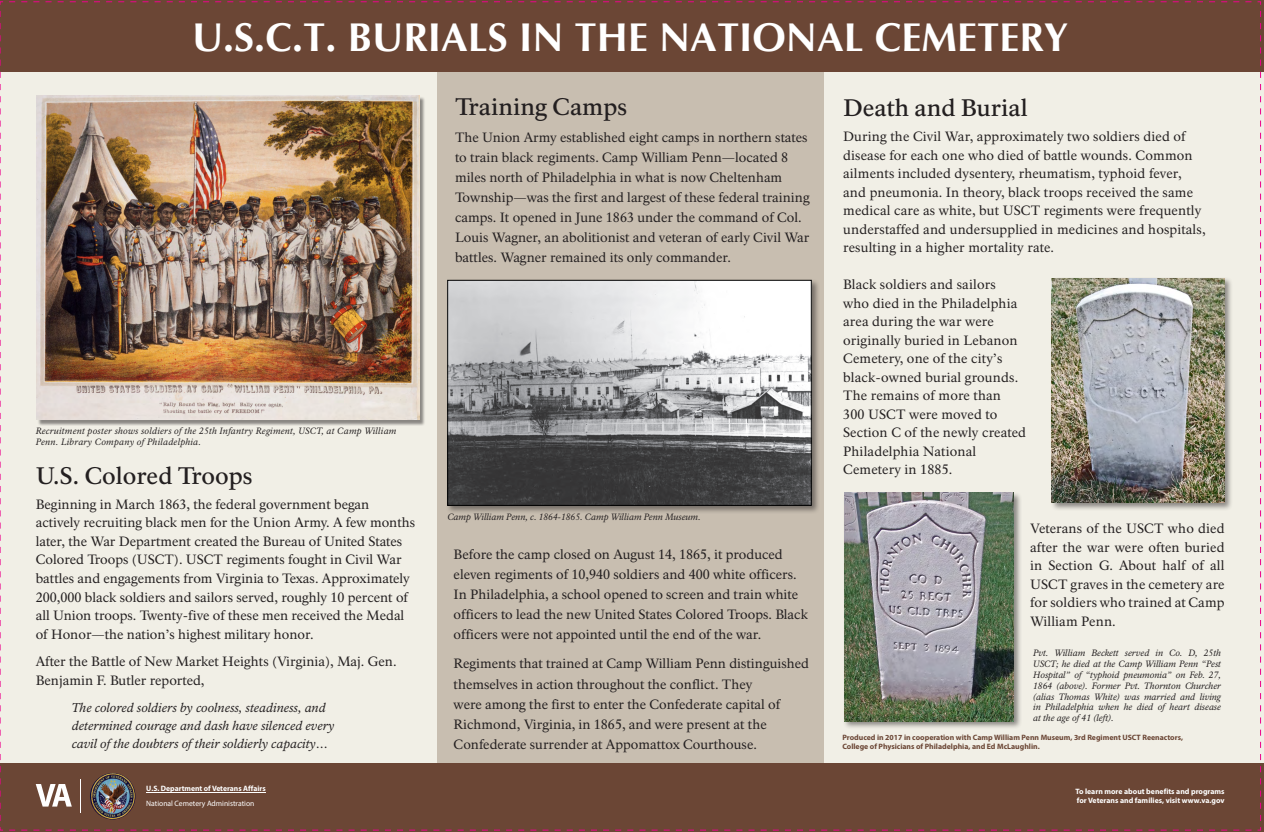
<style>
.page{position:relative;width:1264px;height:832px;background:#fff}
.page>*{position:absolute;margin:0;border:0;box-sizing:border-box;transform-origin:0 0}
.t1{font:700 40px "Optima";color:#fff}
.section_header{font:500 23.5px "Rawlinson";color:#231f20}
.Text_paragraph{font:13.25px/18.5px "Rawlinson";color:#231f20}
.Text_paragraph-2{font:italic 12.5px/18px "Rawlinson";color:#231f20}
.Text_paragraph-3{font:italic 9px/10.8px "Rawlinson";letter-spacing:.01em;color:#231f20;text-align:justify}
.t2{font:700 7.75px/14.5px "Myriad Pro";color:#fff}
.t3{font:700 7.75px "Myriad Pro";color:#6b4635}
.s1{font-weight:400}
</style>
<div class="page">
<img style="left:0;top:1px;width:1261px;height:829px">
<svg style="left:0;top:0;width:1251px;height:2px;background:#823944"></svg>
<hr style="left:146px;top:792px;width:119px;height:1px;background:#fff">
<p class="t1" style="left:192px;top:12px;width:877px">U.S.C.T. BURIALS IN THE NATIONAL CEMETERY</p>
<p class="Text_paragraph-3" style="left:36px;top:426px;width:362px">Recruitment poster shows soldiers of the 25th Infantry Regiment, USCT, at Camp William<br>Penn. Library Company of Philadelphia.</p>
<p class="section_header" style="left:36px;top:461px;width:218px">U.S. Colored Troops</p>
<p class="Text_paragraph" style="left:36px;top:495px;width:381px">Beginning in March 1863, the federal government began actively recruiting black men for the Union Army. A few months later, the War Department created the Bureau of United States Colored Troops (USCT). USCT regiments fought in Civil War battles and engagements from Virginia to Texas. Approximately 200,000 black soldiers and sailors served, roughly 10 percent of all Union troops. Twenty-five of these men received the Medal of Honor—the nation’s highest military honor.</p>
<p class="Text_paragraph" style="left:36px;top:652px;width:362px">After the Battle of New Market Heights (Virginia), Maj. Gen.<br>Benjamin F. Butler reported,</p>
<p class="Text_paragraph-2" style="left:72px;top:698px;width:264px">The colored soldiers by coolness, steadiness, and determined courage and dash have silenced every cavil of the doubters of their soldierly capacity…</p>
<p class="section_header" style="left:455px;top:92px;width:174px">Training Camps</p>
<p class="Text_paragraph" style="left:455px;top:127px;width:356px;line-height:20px">The Union Army established eight camps in northern states to train black regiments. Camp William Penn—located 8 miles north of Philadelphia in what is now Cheltenham Township—was the first and largest of these federal training camps. It opened in June 1863 under the command of Col.<br>Louis Wagner, an abolitionist and veteran of early Civil War battles. Wagner remained its only commander.</p>
<p class="Text_paragraph-3" style="left:447px;top:511px;width:255px">Camp William Penn, c. 1864-1865. Camp William Penn Museum.</p>
<p class="Text_paragraph" style="left:453px;top:545px;width:356px;line-height:20px">Before the camp closed on August 14, 1865, it produced eleven regiments of 10,940 soldiers and 400 white officers.<br>In Philadelphia, a school opened to screen and train white officers to lead the new United States Colored Troops. Black officers were not appointed until the end of the war.</p>
<p class="Text_paragraph" style="left:453px;top:654px;width:357px;line-height:20px">Regiments that trained at Camp William Penn distinguished themselves in action throughout the conflict. They<br>were among the first to enter the Confederate capital of Richmond, Virginia, in 1865, and were present at the Confederate surrender at Appomattox Courthouse.</p>
<p class="section_header" style="left:843px;top:93px;width:186px">Death and Burial</p>
<p class="Text_paragraph" style="left:843px;top:127px;width:364px">During the Civil War, approximately two soldiers died of disease for each one who died of battle wounds. Common ailments included dysentery, rheumatism, typhoid fever, and pneumonia. In theory, black troops received the same medical care as white, but USCT regiments were frequently understaffed and undersupplied in medicines and hospitals, resulting in a higher mortality rate.</p>
<p class="Text_paragraph" style="left:843px;top:275px;width:184px">Black soldiers and sailors<br>who died in the Philadelphia area during the war were originally buried in Lebanon<br>Cemetery, one of the city’s black-owned burial grounds.<br>The remains of more than<br>300 USCT were moved to<br>Section C of the newly created<br>Philadelphia National<br>Cemetery in 1885.</p>
<p class="Text_paragraph" style="left:1029px;top:519px;width:196px;text-align:justify">Veterans of the USCT who died after the war were often buried in Section G. About half of all USCT graves in the cemetery are for soldiers who trained at Camp William Penn.</p>
<p class="Text_paragraph-3" style="left:1032px;top:647px;width:189px">Pvt. William Beckett served in Co. D, 25th USCT; he died at the Camp William Penn “Pest Hospital” of “typhoid pneumonia” on Feb. 27, 1864 (above). Former Pvt. Thornton Churcher (alias Thomas White) was married and living in Philadelphia when he died of heart disease at the age of 41 (left).</p>
<p class="t3" style="left:842px;top:731px;width:342px">Produced in 2017 in cooperation with Camp William Penn Museum, 3rd Regiment USCT Reenactors,</p>
<p class="t3" style="left:842px;top:741px;width:199px">College of Physicians of Philadelphia, and Ed McLaughlin.</p>
<p class="t2" style="left:146px;top:780px;width:121px">U.S. Department of Veterans Affairs<br><span class="s1">National Cemetery Administration</span></p>
<p class="t2" style="left:1075px;top:786px;width:151px;line-height:9.3px">To learn more about benefits and programs for Veterans and families, visit www.va.gov</p>
</div>
